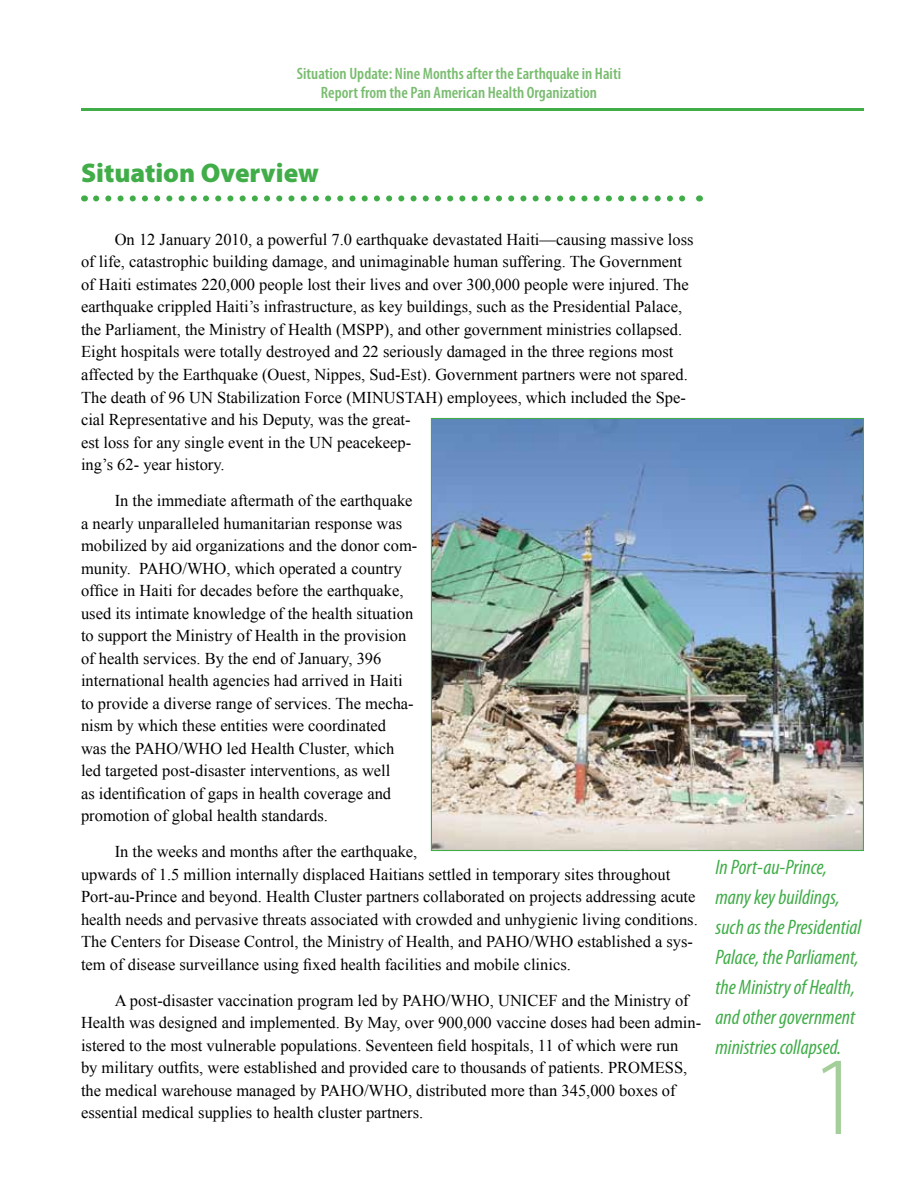
<style>
.page{position:relative;width:918px;height:1188px;background:#fff}
.page>*{position:absolute;margin:0;border:0;box-sizing:border-box;transform-origin:0 0}
.t1{font:300 112.5px "Myriad Pro";color:#a4ce9a}
.t2{font:900 27px "Myriad Pro";color:#41ad49}
.t3{font:italic condensed 21px/30px "Myriad Pro";color:#41ad49}
.t4{font:16.5px/22.5px "Times New Roman";color:#000}
.t5{font:600 condensed 16.5px/19.8px "Myriad Pro";color:#79bc6f;text-align:center}
</style>
<div class="page">
<hr style="left:81px;top:108px;width:783px;height:3px;background:#41ad49">
<svg style="left:96px;top:195px;width:590px;height:6px"></svg>
<img style="left:433px;top:420px;width:429px;height:429px">
<p class="t5" style="left:297px;top:63px;width:326px">Situation Update: Nine Months after the Earthquake in Haiti<br>Report from the Pan American Health Organization</p>
<h2 class="t2" style="left:81px;top:155px;width:239px">Situation Overview</h2>
<p class="t4" style="left:81px;top:228px;width:614px;text-indent:34px">On 12 January 2010, a powerful 7.0 earthquake devastated Haiti—causing massive loss of life, catastrophic building damage, and unimaginable human suffering. The Government of Haiti estimates 220,000 people lost their lives and over 300,000 people were injured. The earthquake crippled Haiti’s infrastructure, as key buildings, such as the Presidential Palace, the Parliament, the Ministry of Health (MSPP), and other government ministries collapsed.<br>Eight hospitals were totally destroyed and 22 seriously damaged in the three regions most affected by the Earthquake (Ouest, Nippes, Sud-Est). Government partners were not spared.<br>The death of 96 UN Stabilization Force (MINUSTAH) employees, which included the Spe&shy;cial Representative and his Deputy, was the great-<br>est loss for any single event in the UN peacekeep-<br>ing’s 62- year history.</p>
<p class="t4" style="left:81px;top:489px;width:338px;text-indent:34px">In the immediate aftermath of the earthquake a nearly unparalleled humanitarian response was mobilized by aid organizations and the donor com&shy;munity. PAHO/WHO, which operated a country office in Haiti for decades before the earthquake, used its intimate knowledge of the health situation to support the Ministry of Health in the provision of health services. By the end of January, 396 international health agencies had arrived in Haiti to provide a diverse range of services. The mecha&shy;nism by which these entities were coordinated<br>was the PAHO/WHO led Health Cluster, which led targeted post-disaster interventions, as well<br>as identification of gaps in health coverage and promotion of global health standards.</p>
<p class="t4" style="left:81px;top:840px;width:618px;text-indent:34px">In the weeks and months after the earthquake,<br>upwards of 1.5 million internally displaced Haitians settled in temporary sites throughout Port-au-Prince and beyond. Health Cluster partners collaborated on projects addressing acute health needs and pervasive threats associated with crowded and unhygienic living conditions.<br>The Centers for Disease Control, the Ministry of Health, and PAHO/WHO established a sys&shy;tem of disease surveillance using fixed health facilities and mobile clinics.</p>
<p class="t4" style="left:81px;top:989px;width:622px;text-indent:34px">A post-disaster vaccination program led by PAHO/WHO, UNICEF and the Ministry of Health was designed and implemented. By May, over 900,000 vaccine doses had been admin&shy;istered to the most vulnerable populations. Seventeen field hospitals, 11 of which were run<br>by military outfits, were established and provided care to thousands of patients. PROMESS, the medical warehouse managed by PAHO/WHO, distributed more than 345,000 boxes of essential medical supplies to health cluster partners.</p>
<p class="t3" style="left:716px;top:851px;width:147px">In Port-au-Prince, many key buildings, such as the Presidential<br>Palace, the Parliament, the Ministry of Health, and other government ministries collapsed.</p>
<h1 class="t1" style="left:809px;top:1029px;width:56px">1</h1>
</div>
